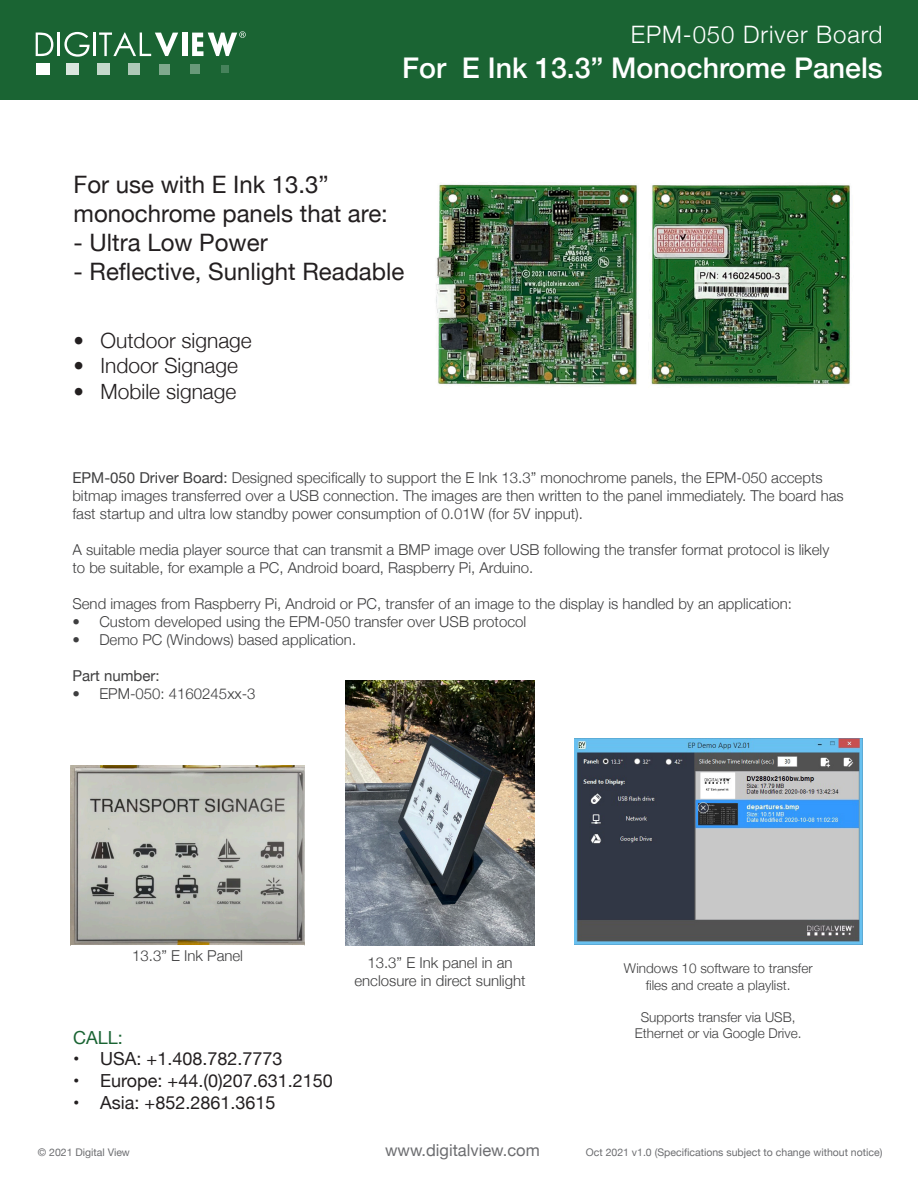
<style>
.page{position:relative;width:918px;height:1188px;background:#fff}
.page>*{position:absolute;margin:0;border:0;box-sizing:border-box;transform-origin:0 0}
.t1{font:500 28.5px "Helvetica Neue";color:#fff}
.t2{font:24px "Helvetica Neue";color:#231f20}
.t3{font:300 24px "Helvetica Neue";letter-spacing:.04em;color:#fff}
.t4{font:300 21px "Helvetica Neue";color:#231f20}
.t5{font:18px "Helvetica Neue";color:#231f20}
.t6{font:18px "Helvetica Neue";color:#1a6433}
.t7{font:16.5px "Helvetica Neue";color:#6c6d70}
.t8{font:300 15px/18px "Helvetica Neue";color:#3e3e3f}
.t9{font:15px "Helvetica Neue";color:#3e3e3f}
.t10{font:300 13.5px/16.2px "Helvetica Neue";color:#3e3e3f;text-align:center}
.t11{font:10.5px "Helvetica Neue";color:#6c6d70}
.s1{font-weight:400}
</style>
<div class="page">
<div style="left:0;top:0;width:918px;height:100px;background:#1a6433"></div>
<div style="left:36px;top:63px;width:13px;height:11px;background:#fff"></div>
<div style="left:67px;top:63px;width:12px;height:11px;background:#dbe7df"></div>
<div style="left:97px;top:63px;width:13px;height:11px;background:#c5d8cb"></div>
<div style="left:128px;top:64px;width:12px;height:10px;background:#aec8b7"></div>
<div style="left:159px;top:64px;width:10px;height:10px;background:#80a98e"></div>
<div style="left:190px;top:65px;width:10px;height:9px;background:#699a7a"></div>
<div style="left:222px;top:66px;width:7px;height:7px;background:#46825b"></div>
<svg style="left:36px;top:33px;width:17px;height:23px"></svg>
<hr style="left:58px;top:33px;width:2px;height:23px;background:#fff">
<svg style="left:64px;top:32px;width:26px;height:25px"></svg>
<hr style="left:94px;top:33px;width:2px;height:23px;background:#fff">
<svg style="left:99px;top:33px;width:79px;height:23px"></svg>
<div style="left:182px;top:33px;width:6px;height:23px;background:#fff"></div>
<svg style="left:192px;top:31px;width:54px;height:25px"></svg>
<img style="left:436px;top:184px;width:414px;height:201px">
<img style="left:71px;top:765px;width:234px;height:180px">
<img style="left:346px;top:680px;width:188px;height:265px">
<img style="left:574px;top:739px;width:288px;height:205px">
<p class="t3" style="left:631px;top:16px;width:253px">EPM-050 Driver Board</p>
<p class="t1" style="left:402px;top:45px;width:482px">For E Ink 13.3” Monochrome Panels</p>
<p class="t2" style="left:74px;top:168px;width:257px">For use with E Ink 13.3”</p>
<p class="t2" style="left:74px;top:196px;width:316px">monochrome panels that are:</p>
<p class="t2" style="left:74px;top:225px;width:196px">- Ultra Low Power</p>
<p class="t2" style="left:74px;top:254px;width:332px">- Reflective, Sunlight Readable</p>
<p class="t4" style="left:74px;top:324px;width:180px">• Outdoor signage</p>
<p class="t4" style="left:74px;top:349px;width:166px">• Indoor Signage</p>
<p class="t4" style="left:74px;top:374px;width:164px">• Mobile signage</p>
<p class="t8" style="left:72px;top:468px;width:773px"><span class="s1">EPM-050 Driver Board:</span> Designed specifically to support the E Ink 13.3” monochrome panels, the EPM-050 accepts bitmap images transferred over a USB connection. The images are then written to the panel immediately. The board has fast startup and ultra low standby power consumption of 0.01W (for 5V inpput).</p>
<p class="t8" style="left:72px;top:540px;width:758px">A suitable media player source that can transmit a BMP image over USB following the transfer format protocol is likely to be suitable, for example a PC, Android board, Raspberry Pi, Arduino.</p>
<p class="t8" style="left:72px;top:594px;width:721px">Send images from Raspberry Pi, Android or PC, transfer of an image to the display is handled by an application:</p>
<p class="t8" style="left:72px;top:612px;width:455px">• Custom developed using the EPM-050 transfer over USB protocol</p>
<p class="t8" style="left:72px;top:630px;width:285px">• Demo PC (Windows) based application.</p>
<p class="t9" style="left:72px;top:665px;width:89px">Part number:</p>
<p class="t8" style="left:72px;top:684px;width:185px">• EPM-050: 4160245xx-3</p>
<p class="t8" style="left:132px;top:946px;width:112px">13.3” E Ink Panel</p>
<p class="t6" style="left:73px;top:1024px;width:51px">CALL:</p>
<p class="t5" style="left:73px;top:1046px;width:211px">• USA: +1.408.782.7773</p>
<p class="t5" style="left:73px;top:1068px;width:261px">• Europe: +44.(0)207.631.2150</p>
<p class="t5" style="left:73px;top:1089px;width:204px">• Asia: +852.2861.3615</p>
<p class="t8" style="left:354px;top:953px;width:173px;text-align:center">13.3” E Ink panel in an enclosure in direct sunlight</p>
<p class="t10" style="left:624px;top:959px;width:190px">Windows 10 software to transfer files and create a playlist.</p>
<p class="t10" style="left:635px;top:1008px;width:168px">Supports transfer via USB,<br>Ethernet or via Google Drive.</p>
<p class="t11" style="left:38px;top:1145px;width:94px">© 2021 Digital View</p>
<p class="t7" style="left:385px;top:1138px;width:156px">www.digitalview.com</p>
<p class="t11" style="left:586px;top:1145px;width:298px">Oct 2021 v1.0 (Specifications subject to change without notice)</p>
</div>
